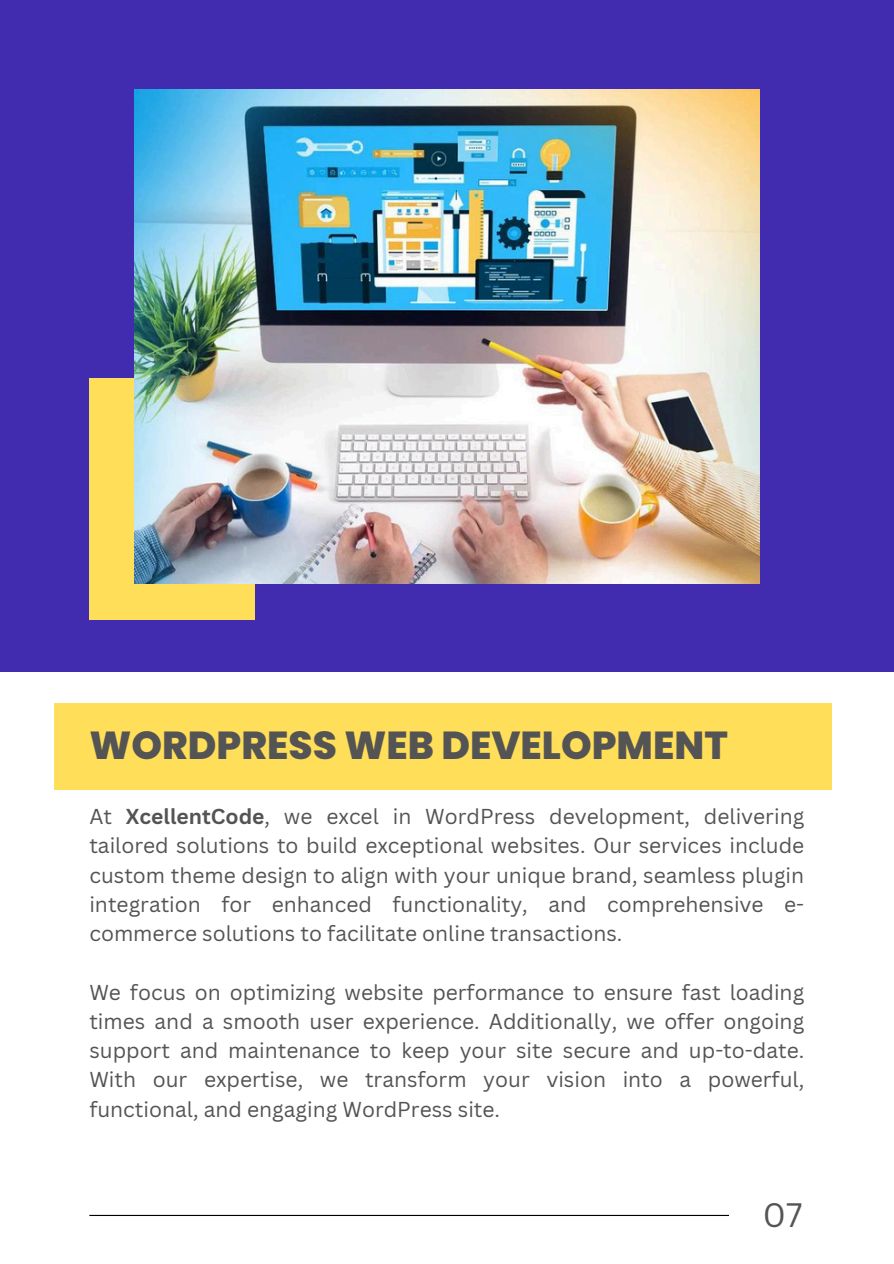
<style>
.page{position:relative;width:894px;height:1264px;background:#fff}
.page>*{position:absolute;margin:0;border:0;box-sizing:border-box;transform-origin:0 0}
.t1{font:800 39px "Poppins";color:#545454}
.t2{font:33px "Canva Sans";color:#545454}
.t3{font:21px/29.2px "Canva Sans";color:#545454;text-align:justify}
.s1{font-weight:700}
</style>
<div class="page">
<div style="left:0;top:0;width:893px;height:671px;background:#412bae"></div>
<hr style="left:89px;top:1214px;width:639px;height:1px;background:#000">
<div style="left:89px;top:378px;width:166px;height:241px;background:#ffde59"></div>
<img style="left:134px;top:89px;width:624px;height:494px">
<div style="left:55px;top:703px;width:776px;height:87px;background:#ffde59"></div>
<p class="t1" style="left:89px;top:717px;width:640px">WORDPRESS WEB DEVELOPMENT</p>
<p class="t3" style="left:89px;top:801px;width:716px">At <span class="s1">XcellentCode</span>, we excel in WordPress development, delivering tailored solutions to build exceptional websites. Our services include custom theme design to align with your unique brand, seamless plugin integration for enhanced functionality, and comprehensive e&shy;commerce solutions to facilitate online transactions.</p>
<p class="t3" style="left:89px;top:976px;width:716px">We focus on optimizing website performance to ensure fast loading times and a smooth user experience. Additionally, we offer ongoing support and maintenance to keep your site secure and up-to-date.<br>With our expertise, we transform your vision into a powerful, functional, and engaging WordPress site.</p>
<h1 class="t2" style="left:762px;top:1191px;width:41px">07</h1>
</div>
